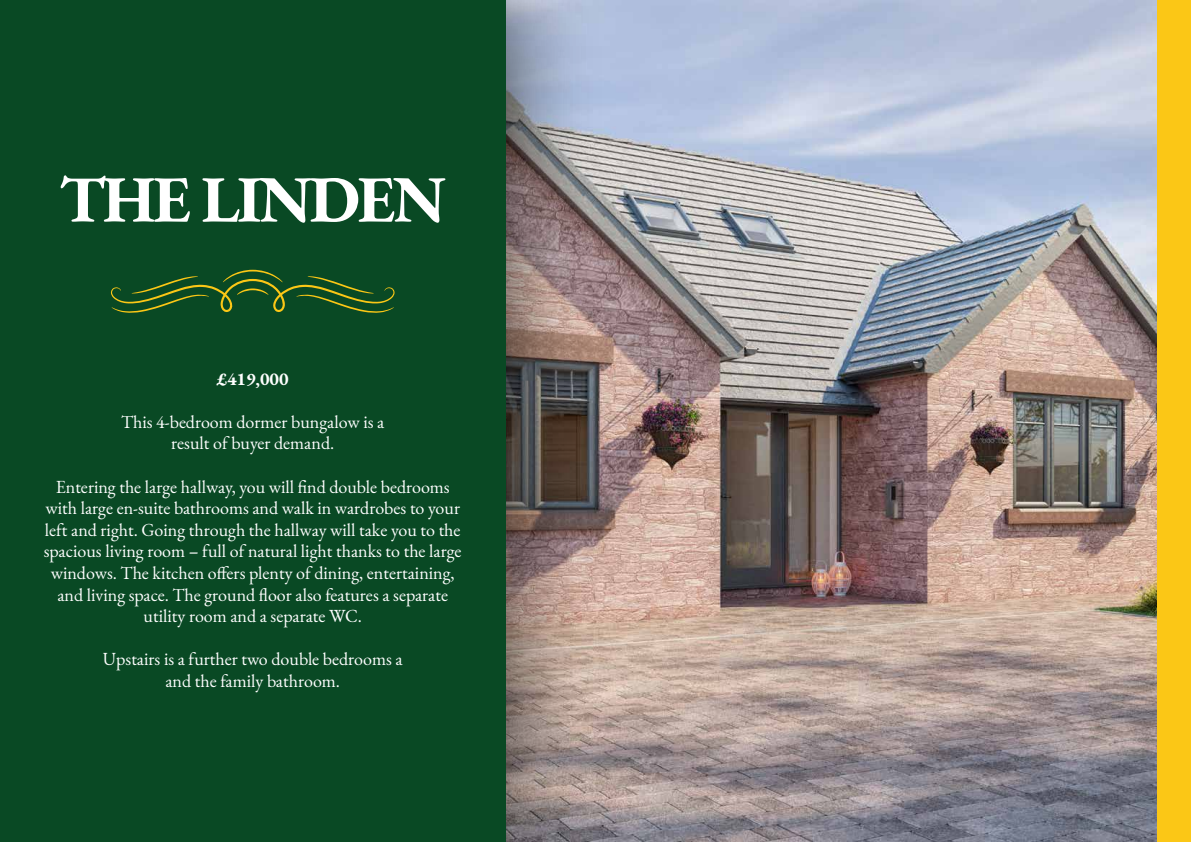
<style>
.page{position:relative;width:1191px;height:842px;background:#fff}
.page>*{position:absolute;margin:0;border:0;box-sizing:border-box;transform-origin:0 0}
.t1{font:700 66px "EB Garamond";letter-spacing:-.04em;color:#fff}
.t2{font:18px/21.6px "EB Garamond";color:#fff;text-align:center}
.t3{font:700 18px "EB Garamond";color:#fff}
</style>
<div class="page">
<img style="left:602px;top:0;width:555px;height:841px">
<div style="left:0;top:0;width:602px;height:842px;background:#000;opacity:.75"></div>
<div style="left:0;top:0;width:505px;height:842px;background:#094924"></div>
<div style="left:1157px;top:0;width:34px;height:842px;background:#fbc716"></div>
<svg style="left:111px;top:270px;width:283px;height:43px"></svg>
<h1 class="t1" style="left:59px;top:153px;width:388px">THE LINDEN</h1>
<p class="t3" style="left:217px;top:366px;width:73px">£419,000</p>
<p class="t2" style="left:121px;top:411px;width:265px">This 4-bedroom dormer bungalow is a result of buyer demand.</p>
<p class="t2" style="left:44px;top:476px;width:419px">Entering the large hallway, you will find double bedrooms with large en-suite bathrooms and walk in wardrobes to your left and right. Going through the hallway will take you to the spacious living room – full of natural light thanks to the large windows. The kitchen offers plenty of dining, entertaining, and living space. The ground floor also features a separate utility room and a separate WC.</p>
<p class="t2" style="left:103px;top:649px;width:301px">Upstairs is a further two double bedrooms a and the family bathroom.</p>
</div>
